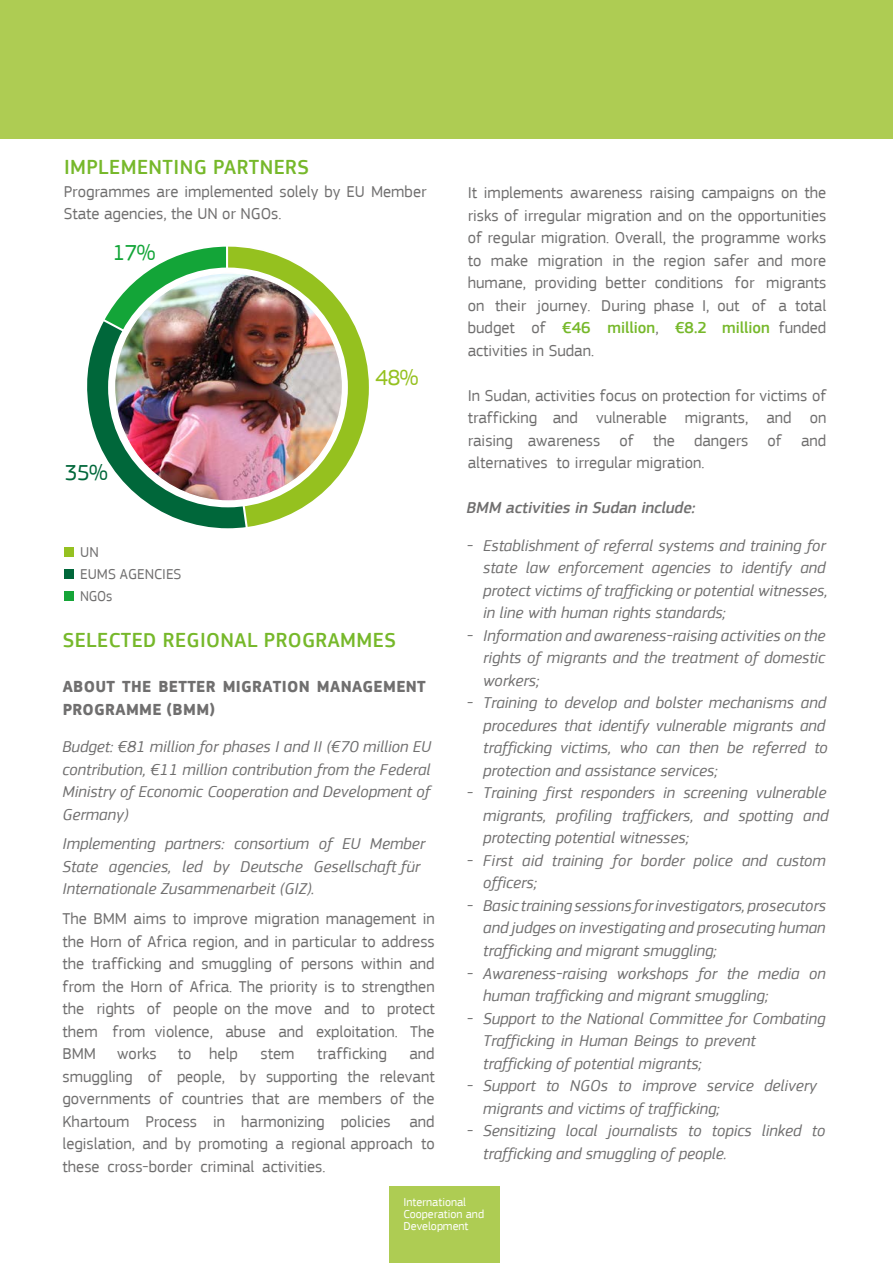
<style>
.page{position:relative;width:893px;height:1263px;background:#fff}
.page>*{position:absolute;margin:0;border:0;box-sizing:border-box;transform-origin:0 0}
.t1{font:22.8px "EC Square Sans Pro";color:#95c11f}
.t2{font:22.8px "EC Square Sans Pro";color:#00673a}
.t3{font:22.8px "EC Square Sans Pro";color:#13a538}
.t4{font:500 21px "EC Square Sans Pro";letter-spacing:.02em;color:#76b82a}
.t5{font:italic 16.5px/22.5px "EC Square Sans Pro";color:#706f6f}
.t6{font:16.5px/22.5px "EC Square Sans Pro";color:#706f6f;text-align:justify}
.t7{font:700 16.5px "EC Square Sans Pro";letter-spacing:.02em;color:#706f6f}
.t8{font:italic 500 16.5px "EC Square Sans Pro";color:#706f6f}
.t9{font:700 16.5px "EC Square Sans Pro";letter-spacing:.02em;color:#706f6f}
.t10{font:15px/22px "EC Square Sans Pro";color:#706f6f}
.t11{font:12px/12px "EC Square Sans Pro";color:#fff}
.s1{font-weight:500;color:#76b82a}
</style>
<div class="page">
<div style="left:0;top:0;width:893px;height:138px;background:#aecc53"></div>
<svg style="left:87px;top:246px;width:282px;height:283px"></svg>
<div style="left:108px;top:268px;width:240px;height:239px;background:#fff;border-radius:50%"></div>
<img style="left:114px;top:273px;width:229px;height:228px;border-radius:114px">
<div style="left:64px;top:547px;width:10px;height:10px;background:#95c121"></div>
<div style="left:64px;top:569px;width:10px;height:10px;background:#00673a"></div>
<div style="left:64px;top:591px;width:10px;height:10px;background:#16a538"></div>
<div style="left:389px;top:1186px;width:111px;height:77px;background:#aecc53"></div>
<p class="t4" style="left:64px;top:155px;width:246px">IMPLEMENTING PARTNERS</p>
<p class="t6" style="left:64px;top:180px;width:364px">Programmes are implemented solely by EU Member<br>State agencies, the UN or NGOs.</p>
<p class="t6" style="left:468px;top:181px;width:360px">It implements awareness raising campaigns on the risks of irregular migration and on the opportunities of regular migration. Overall, the programme works to make migration in the region safer and more humane, providing better conditions for migrants on their journey. During phase I, out of a total budget of <span class="s1">€46 million</span>, <span class="s1">€8.2 million</span> funded activities in Sudan.</p>
<p class="t6" style="left:468px;top:384px;width:360px">In Sudan, activities focus on protection for victims of trafficking and vulnerable migrants, and on raising awareness of the dangers of and alternatives to irregular migration.</p>
<p class="t8" style="left:466px;top:498px;width:234px">BMM activities in Sudan include:</p>
<p class="t5" style="left:483px;top:534px;width:346px;text-align:justify;text-indent:-16px">- Establishment of referral systems and training for state law enforcement agencies to identify and protect victims of trafficking or potential witnesses, in line with human rights standards;</p>
<p class="t5" style="left:483px;top:624px;width:344px;text-align:justify;text-indent:-16px">- Information and awareness-raising activities on the rights of migrants and the treatment of domestic workers;</p>
<p class="t5" style="left:483px;top:692px;width:346px;text-indent:-16px">- Training to develop and bolster mechanisms and procedures that identify vulnerable migrants and trafficking victims, who can then be referred to protection and assistance services;</p>
<p class="t5" style="left:483px;top:782px;width:347px;text-indent:-16px">- Training first responders in screening vulnerable migrants, profiling traffickers, and spotting and protecting potential witnesses;</p>
<p class="t5" style="left:483px;top:849px;width:344px;text-indent:-16px">- First aid training for border police and custom officers;</p>
<p class="t5" style="left:483px;top:894px;width:344px;text-align:justify;text-indent:-16px">- Basic training sessions for investigators, prosecutors and judges on investigating and prosecuting human trafficking and migrant smuggling;</p>
<p class="t5" style="left:483px;top:962px;width:344px;text-indent:-16px">- Awareness-raising workshops for the media on human trafficking and migrant smuggling;</p>
<p class="t5" style="left:483px;top:1007px;width:344px;text-indent:-16px">- Support to the National Committee for Combating<br>Trafficking in Human Beings to prevent trafficking of potential migrants;</p>
<p class="t5" style="left:483px;top:1074px;width:335px;text-indent:-16px">- Support to NGOs to improve service delivery migrants and victims of trafficking;</p>
<p class="t5" style="left:483px;top:1119px;width:344px;text-indent:-16px">- Sensitizing local journalists to topics linked to trafficking and smuggling of people.</p>
<p class="t11" style="left:403px;top:1196px;width:82px">International<br>Cooperation and<br>Development</p>
<h1 class="t3" style="left:113px;top:239px;width:45px">17%</h1>
<h1 class="t1" style="left:375px;top:364px;width:45px">48%</h1>
<h1 class="t2" style="left:65px;top:459px;width:45px">35%</h1>
<p class="t10" style="left:80px;top:541px;width:103px">UN<br>EUMS AGENCIES<br>NGOs</p>
<p class="t4" style="left:63px;top:628px;width:335px">SELECTED REGIONAL PROGRAMMES</p>
<p class="t7" style="left:63px;top:677px;width:365px">ABOUT THE BETTER MIGRATION MANAGEMENT</p>
<p class="t9" style="left:63px;top:699px;width:154px">PROGRAMME (BMM)</p>
<p class="t5" style="left:63px;top:736px;width:370px;text-align:justify">Budget: €81 million for phases I and II (€70 million EU contribution, €11 million contribution from the Federal Ministry of Economic Cooperation and Development of Germany)</p>
<p class="t5" style="left:63px;top:833px;width:364px">Implementing partners: consortium of EU Member<br>State agencies, led by Deutsche Gesellschaft für<br>Internationale Zusammenarbeit (GIZ).</p>
<p class="t6" style="left:63px;top:908px;width:374px">The BMM aims to improve migration management in the Horn of Africa region, and in particular to address the trafficking and smuggling of persons within and from the Horn of Africa. The priority is to strengthen the rights of people on the move and to protect them from violence, abuse and exploitation. The BMM</p>
<p class="t6" style="left:117px;top:1043px;width:41px">works</p>
<p class="t6" style="left:178px;top:1043px;width:61px">to help</p>
<p class="t6" style="left:261px;top:1043px;width:35px">stem</p>
<p class="t6" style="left:317px;top:1043px;width:71px">trafficking</p>
<p class="t6" style="left:63px;top:1043px;width:374px;text-indent:347px">and smuggling of people, by supporting the relevant governments of countries that are members of the Khartoum Process in harmonizing policies and legislation, and by promoting a regional approach to these cross-border criminal activities.</p>
</div>
